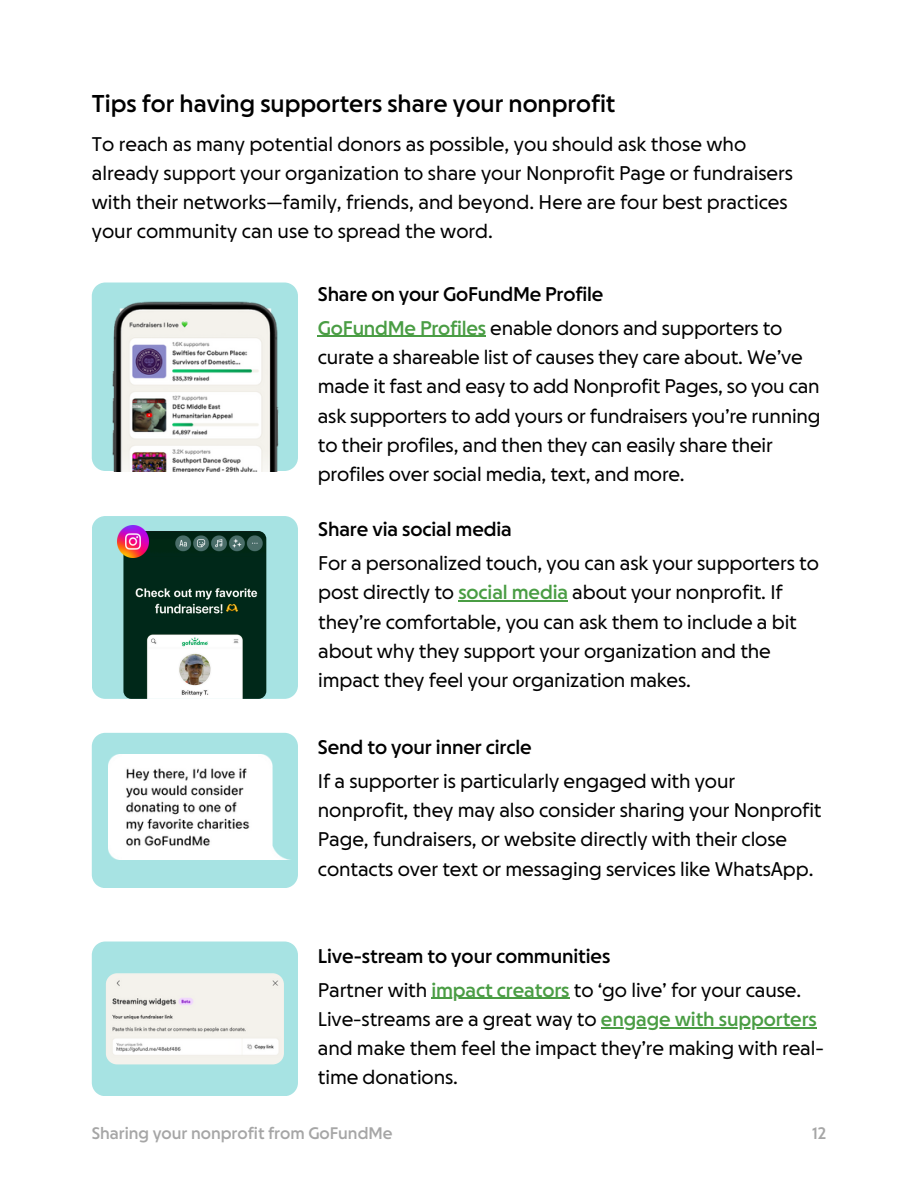
<style>
.page{position:relative;width:918px;height:1188px;background:#fff}
.page>*{position:absolute;margin:0;border:0;box-sizing:border-box;transform-origin:0 0}
.t1{font:500 24px "Go Fund Me Sans";color:#000}
.t2{font:19.5px/29.2px "Go Fund Me Sans";letter-spacing:-.005em;color:#000}
.t3{font:500 19.5px "Go Fund Me Sans";letter-spacing:-.005em;color:#000}
.t4{font:500 16.5px "Go Fund Me Sans";color:#a6a6a6}
.s1{font-weight:500}
.s2{font-weight:500;color:#4a9d44}
</style>
<div class="page">
<div style="left:92px;top:283px;width:206px;height:186px;background:#a7e3e3"></div>
<div style="left:92px;top:516px;width:206px;height:183px;background:#a7e3e3"></div>
<div style="left:92px;top:733px;width:206px;height:155px;background:#a7e3e3"></div>
<div style="left:92px;top:942px;width:206px;height:154px;background:#a7e3e3"></div>
<img style="left:98px;top:296px;width:194px;height:175px">
<hr style="left:318px;top:336px;width:168px;height:1px;background:#4a9d44">
<hr style="left:458px;top:601px;width:110px;height:1px;background:#4a9d44">
<hr style="left:431px;top:998px;width:139px;height:1px;background:#4a9d44">
<hr style="left:601px;top:1027px;width:216px;height:1px;background:#4a9d44">
<img style="left:123px;top:531px;width:143px;height:168px;border-radius:8px">
<img style="left:117px;top:526px;width:32px;height:31px">
<img style="left:109px;top:755px;width:183px;height:104px">
<img style="left:106px;top:973px;width:178px;height:91px;border-radius:11px">
<p class="t1" style="left:92px;top:93px;width:525px">Tips for having supporters share your nonprofit</p>
<p class="t2" style="left:92px;top:130px;width:703px">To reach as many potential donors as possible, you should ask those who already support your organization to share your Nonprofit Page or fundraisers with their networks—family, friends, and beyond. Here are four best practices your community can use to spread the word.</p>
<p class="t2" style="left:318px;top:278px;width:466px;line-height:33.8px"><span class="s1">Share on your GoFundMe Profile<br></span><span class="s2">GoFundMe Profiles</span> enable donors and supporters to</p>
<p class="t2" style="left:318px;top:343px;width:504px">curate a shareable list of causes they care about. We’ve made it fast and easy to add Nonprofit Pages, so you can ask supporters to add yours or fundraisers you’re running to their profiles, and then they can easily share their profiles over social media, text, and more.</p>
<p class="t3" style="left:318px;top:521px;width:195px">Share via social media</p>
<p class="t2" style="left:318px;top:550px;width:502px">For a personalized touch, you can ask your supporters to post directly to <span class="s2">social media</span> about your nonprofit. If they’re comfortable, you can ask them to include a bit about why they support your organization and the impact they feel your organization makes.</p>
<p class="t3" style="left:318px;top:738px;width:215px">Send to your inner circle</p>
<p class="t2" style="left:318px;top:767px;width:505px">If a supporter is particularly engaged with your nonprofit, they may also consider sharing your Nonprofit Page, fundraisers, or website directly with their close contacts over text or messaging services like WhatsApp.</p>
<p class="t2" style="left:318px;top:940px;width:485px;line-height:33.8px"><span class="s1">Live-stream to your communities<br></span>Partner with <span class="s2">impact creators</span> to ‘go live’ for your cause.</p>
<p class="t2" style="left:318px;top:1005px;width:507px">Live-streams are a great way to <span class="s2">engage with supporters </span>and make them feel the impact they’re making with real&shy;time donations.</p>
<p class="t4" style="left:92px;top:1125px;width:302px">Sharing your nonprofit from GoFundMe</p>
<p class="t4" style="left:812px;top:1125px;width:16px">12</p>
</div>
